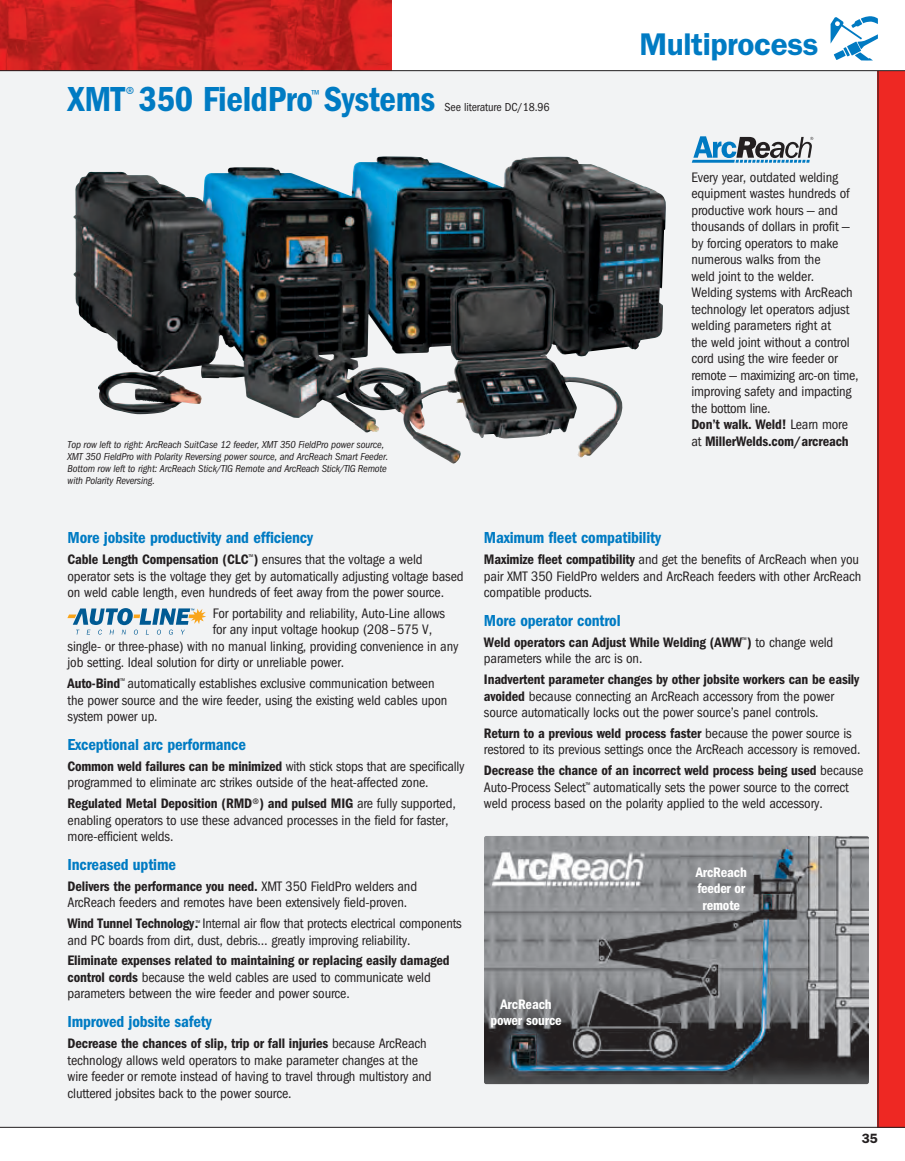
<style>
.page{position:relative;width:905px;height:1161px;background:#fff}
.page>*{position:absolute;margin:0;border:0;box-sizing:border-box;transform-origin:0 0}
.t1{font:36px "ITC Franklin Gothic Std Dm Cd";letter-spacing:-.01em;color:#007bc3}
.t2{font:600 31.5px "ITC Franklin Gothic Std";letter-spacing:-.01em;color:#007bc3}
.t3{font:16.5px "ITC Franklin Gothic Std Dm Cd";letter-spacing:-.01em;color:#007bc3}
.t4{font:condensed 14.25px/16.5px "ITC Franklin Gothic Std";letter-spacing:-.01em;color:#231f20}
.t5{font:14.25px "ITC Franklin Gothic Std Dm Cd";letter-spacing:-.01em;color:#231f20}
.t6{font:14.25px/16.5px "ITC Franklin Gothic Std Dm Cd";letter-spacing:-.01em;color:#fff;text-align:center}
.t7{font:600 13.5px "ITC Franklin Gothic Std";color:#231f20}
.t8{font:condensed 12px "ITC Franklin Gothic Std";letter-spacing:-.01em;color:#231f20}
.t9{font:condensed 12px "ITC Franklin Gothic Std";color:#007bc3}
.t10{font:italic condensed 10.5px/12px "ITC Franklin Gothic Std";letter-spacing:-.01em;color:#231f20}
.s1{font-family:"ITC Franklin Gothic Std";font-stretch:condensed}
.s2{font-family:"ITC Franklin Gothic Std Dm Cd";font-stretch:normal}
</style>
<div class="page">
<div style="left:0;top:70px;width:904px;height:1057px;background:#f2f3f4"></div>
<img style="left:73px;top:156px;width:593px;height:263px">
<svg style="left:691px;top:136px;width:122px;height:27px"></svg>
<svg style="left:67px;top:608px;width:139px;height:27px"></svg>
<img style="left:484px;top:836px;width:384px;height:248px;border-radius:2px">
<img style="left:0;top:0;width:391px;height:70px">
<div style="left:877px;top:71px;width:27px;height:1056px;background:#ee2823"></div>
<svg style="left:830px;top:16px;width:47px;height:45px"></svg>
<hr style="left:877px;top:71px;width:1px;height:1056px;background:#231f20">
<hr style="left:0;top:70px;width:904px;height:1px;background:#231f20">
<hr style="left:0;top:1127px;width:904px;height:1px;background:#231f20">
<h1 class="t1" style="left:67px;top:87px;width:369px">XMT<sup>®</sup> 350 FieldPro Systems</h1>
<p class="t9" style="left:311px;top:90px;width:10px">™</p>
<p class="t8" style="left:444px;top:103px;width:107px">See literature DC/18.96</p>
<h2 class="t2" style="left:639px;top:34px;width:181px">Multiprocess</h2>
<p class="t4" style="left:691px;top:170px;width:169px">Every year, outdated welding equipment wastes hundreds of productive work hours — and thousands of dollars in profit — by forcing operators to make numerous walks from the<br>weld joint to the welder.<br>Welding systems with ArcReach technology let operators adjust welding parameters right at<br>the weld joint without a control cord using the wire feeder or remote — maximizing arc-on time, improving safety and impacting the bottom line.</p>
<p class="t5" style="left:691px;top:420px;width:158px">Don’t walk. Weld! <span class="s1">Learn more</span></p>
<p class="t10" style="left:67px;top:440px;width:318px">Top row left to right: ArcReach SuitCase 12 feeder, XMT 350 FieldPro power source,</p>
<p class="t5" style="left:691px;top:436px;width:159px"><span class="s1">at</span> MillerWelds.com/arcreach</p>
<p class="t10" style="left:67px;top:452px;width:322px">XMT 350 FieldPro with Polarity Reversing power source, and ArcReach Smart Feeder.<br>Bottom row left to right: ArcReach Stick/TIG Remote and ArcReach Stick/TIG Remote with Polarity Reversing.</p>
<p class="t3" style="left:68px;top:532px;width:247px">More jobsite productivity and efficiency</p>
<p class="t5" style="left:68px;top:555px;width:356px">Cable Length Compensation (CLC<sup>™</sup>) <span class="s1">ensures that the voltage a weld</span></p>
<p class="t4" style="left:68px;top:569px;width:397px">operator sets is the voltage they get by automatically adjusting voltage based on weld cable length, even hundreds of feet away from the power source.</p>
<p class="t4" style="left:213px;top:606px;width:234px">For portability and reliability, Auto-Line allows</p>
<p class="t4" style="left:213px;top:623px;width:221px">for any input voltage hookup (208–575 V,</p>
<p class="t4" style="left:68px;top:639px;width:392px">single- or three-phase) with no manual linking, providing convenience in any</p>
<p class="t4" style="left:68px;top:656px;width:278px">job setting. Ideal solution for dirty or unreliable power.</p>
<p class="t4" style="left:68px;top:677px;width:381px"><span class="s2">Auto-Bind</span><sup>™</sup> automatically establishes exclusive communication between the power source and the wire feeder, using the existing weld cables upon system power up.</p>
<p class="t3" style="left:68px;top:739px;width:180px">Exceptional arc performance</p>
<p class="t4" style="left:68px;top:759px;width:398px"><span class="s2">Common weld failures can be minimized</span> with stick stops that are specifically programmed to eliminate arc strikes outside of the heat-affected zone.</p>
<p class="t5" style="left:68px;top:799px;width:390px">Regulated Metal Deposition (RMD<span class="s1">®</span>) and pulsed MIG <span class="s1">are fully supported,</span></p>
<p class="t4" style="left:68px;top:813px;width:382px">enabling operators to use these advanced processes in the field for faster, more-efficient welds.</p>
<p class="t3" style="left:68px;top:859px;width:110px">Increased uptime</p>
<p class="t5" style="left:68px;top:881px;width:351px">Delivers the performance you need. <span class="s1">XMT 350 FieldPro welders and</span></p>
<p class="t4" style="left:68px;top:893px;width:395px;line-height:20.9px">ArcReach feeders and remotes have been extensively field-proven.<br><span class="s2">Wind Tunnel Technology.</span><sup>™</sup> Internal air flow that protects electrical components</p>
<p class="t4" style="left:68px;top:933px;width:344px">and PC boards from dirt, dust, debris… greatly improving reliability.</p>
<p class="t5" style="left:68px;top:956px;width:383px">Eliminate expenses related to maintaining or replacing easily damaged</p>
<p class="t4" style="left:68px;top:970px;width:365px"><span class="s2">control cords</span> because the weld cables are used to communicate weld parameters between the wire feeder and power source.</p>
<p class="t3" style="left:68px;top:1016px;width:146px">Improved jobsite safety</p>
<p class="t5" style="left:68px;top:1039px;width:361px">Decrease the chances of slip, trip or fall injuries <span class="s1">because ArcReach</span></p>
<p class="t4" style="left:68px;top:1053px;width:366px">technology allows weld operators to make parameter changes at the wire feeder or remote instead of having to travel through multistory and cluttered jobsites back to the power source.</p>
<p class="t3" style="left:484px;top:532px;width:178px">Maximum fleet compatibility</p>
<p class="t4" style="left:484px;top:552px;width:379px"><span class="s2">Maximize fleet compatibility</span> and get the benefits of ArcReach when you pair XMT 350 FieldPro welders and ArcReach feeders with other ArcReach compatible products.</p>
<p class="t3" style="left:484px;top:615px;width:138px">More operator control</p>
<p class="t5" style="left:484px;top:637px;width:351px">Weld operators can Adjust While Welding (AWW<sup>™</sup>) <span class="s1">to change weld</span></p>
<p class="t4" style="left:484px;top:652px;width:160px">parameters while the arc is on.</p>
<p class="t5" style="left:484px;top:675px;width:377px">Inadvertent parameter changes by other jobsite workers can be easily</p>
<p class="t4" style="left:484px;top:689px;width:351px"><span class="s2">avoided</span> because connecting an ArcReach accessory from the power source automatically locks out the power source’s panel controls.</p>
<p class="t5" style="left:484px;top:728px;width:369px">Return to a previous weld process faster <span class="s1">because the power source is</span></p>
<p class="t4" style="left:484px;top:743px;width:378px">restored to its previous settings once the ArcReach accessory is removed.</p>
<p class="t5" style="left:484px;top:766px;width:381px">Decrease the chance of an incorrect weld process being used <span class="s1">because</span></p>
<p class="t4" style="left:484px;top:780px;width:366px">Auto-Process Select<sup>™</sup> automatically sets the power source to the correct weld process based on the polarity applied to the weld accessory.</p>
<p class="t6" style="left:490px;top:997px;width:73px">ArcReach power source</p>
<p class="t6" style="left:695px;top:865px;width:53px">ArcReach feeder or remote</p>
<p class="t7" style="left:861px;top:1134px;width:18px">35</p>
</div>
